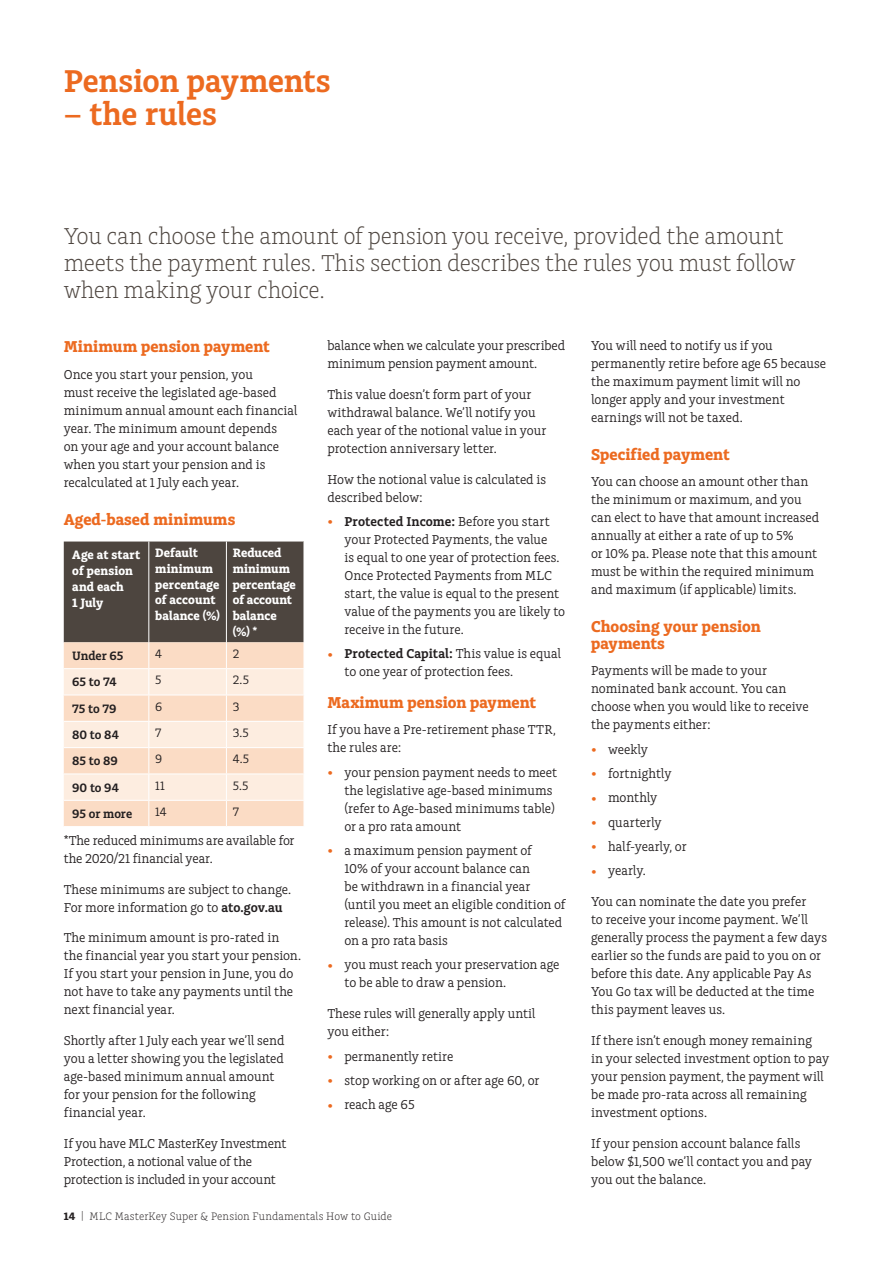
<style>
.page{position:relative;width:893px;height:1263px;background:#fff}
.page>*{position:absolute;margin:0;border:0;box-sizing:border-box;transform-origin:0 0}
.t1{font:600 33px "Charlie Std";letter-spacing:-.01em;color:#ec6a20}
.t2{font:300 24px/27px "Charlie Std";letter-spacing:-.02em;color:#4d453f}
.t3{font:700 16.5px/16.5px "Charlie Std";color:#ec6a20}
.t4{font:13.5px/18px "Charlie Std";color:#231f20}
.t5{font:700 12.75px/15.8px "Charlie Std";letter-spacing:.005em;color:#fff}
.t6{font:600 12.75px "Charlie Std";color:#231f20}
.t7{font:12.75px "Charlie Std";color:#231f20}
.t8{font:300 11.25px "Charlie Std";letter-spacing:.01em;color:#231f20}
.s1{font-size:18px;color:#ec6a20}
.s2{font-weight:600}
.s3{font-weight:700}
</style>
<div class="page">
<svg style="left:64px;top:541px;width:240px;height:285px;background:#bdab9d"></svg>
<hr style="left:149px;top:668px;width:77px;height:1px;background:#fff">
<hr style="left:226px;top:668px;width:78px;height:1px;background:#fff">
<hr style="left:149px;top:695px;width:77px;height:1px;background:#fff">
<hr style="left:226px;top:695px;width:78px;height:1px;background:#fff">
<hr style="left:149px;top:721px;width:77px;height:1px;background:#fff">
<hr style="left:226px;top:721px;width:78px;height:1px;background:#fff">
<hr style="left:149px;top:747px;width:77px;height:1px;background:#fff">
<hr style="left:226px;top:747px;width:78px;height:1px;background:#fff">
<hr style="left:149px;top:773px;width:77px;height:1px;background:#fff">
<hr style="left:226px;top:773px;width:78px;height:1px;background:#fff">
<hr style="left:149px;top:800px;width:77px;height:1px;background:#fff">
<hr style="left:226px;top:800px;width:78px;height:1px;background:#fff">
<h1 class="t1" style="left:64px;top:62px;width:268px">Pension payments</h1>
<h1 class="t1" style="left:64px;top:95px;width:155px">– the rules</h1>
<h2 class="t2" style="left:64px;top:222px;width:733px">You can choose the amount of pension you receive, provided the amount meets the payment rules. This section describes the rules you must follow when making your choice.</h2>
<p class="t4" style="left:591px;top:337px;width:237px">You will need to notify us if you permanently retire before age 65 because the maximum payment limit will no longer apply and your investment earnings will not be taxed.</p>
<p class="t3" style="left:591px;top:446px;width:140px">Specified payment</p>
<p class="t4" style="left:591px;top:473px;width:230px">You can choose an amount other than the minimum or maximum, and you can elect to have that amount increased annually at either a rate of up to 5%<br>or 10% pa. Please note that this amount must be within the required minimum and maximum (if applicable) limits.</p>
<p class="t3" style="left:591px;top:619px;width:171px">Choosing your pension payments</p>
<p class="t4" style="left:591px;top:662px;width:219px">Payments will be made to your nominated bank account. You can choose when you would like to receive the payments either:</p>
<p class="t4" style="left:591px;top:740px;width:59px"><span class="s1">•</span> weekly</p>
<p class="t4" style="left:591px;top:764px;width:82px"><span class="s1">•</span> fortnightly</p>
<p class="t4" style="left:591px;top:789px;width:68px"><span class="s1">•</span> monthly</p>
<p class="t4" style="left:591px;top:813px;width:72px"><span class="s1">•</span> quarterly</p>
<p class="t4" style="left:591px;top:838px;width:97px"><span class="s1">•</span> half-yearly, or</p>
<p class="t4" style="left:591px;top:862px;width:56px"><span class="s1">•</span> yearly.</p>
<p class="t4" style="left:591px;top:893px;width:238px">You can nominate the date you prefer<br>to receive your income payment. We’ll generally process the payment a few days earlier so the funds are paid to you on or before this date. Any applicable Pay As You Go tax will be deducted at the time this payment leaves us.</p>
<p class="t4" style="left:591px;top:1031px;width:240px">If there isn’t enough money remaining<br>in your selected investment option to pay your pension payment, the payment will be made pro-rata across all remaining investment options.</p>
<p class="t4" style="left:591px;top:1134px;width:223px">If your pension account balance falls below $1,500 we’ll contact you and pay you out the balance.</p>
<p class="t4" style="left:327px;top:337px;width:239px">balance when we calculate your prescribed minimum pension payment amount.</p>
<p class="t4" style="left:327px;top:385px;width:220px">This value doesn’t form part of your withdrawal balance. We’ll notify you each year of the notional value in your protection anniversary letter.</p>
<p class="t4" style="left:327px;top:470px;width:220px">How the notional value is calculated is described below:</p>
<p class="t4" style="left:344px;top:513px;width:222px;text-indent:-17px"><span class="s1">•</span> <span class="s2">Protected Income:</span> Before you start your Protected Payments, the value<br>is equal to one year of protection fees.<br>Once Protected Payments from MLC start, the value is equal to the present value of the payments you are likely to receive in the future.</p>
<p class="t4" style="left:344px;top:645px;width:218px;text-indent:-17px"><span class="s1">•</span> <span class="s2">Protected Capital:</span> This value is equal to one year of protection fees.</p>
<p class="t3" style="left:327px;top:694px;width:210px">Maximum pension payment</p>
<p class="t4" style="left:327px;top:721px;width:230px">If you have a Pre-retirement phase TTR, the rules are:</p>
<p class="t4" style="left:344px;top:763px;width:214px;text-indent:-17px"><span class="s1">•</span> your pension payment needs to meet the legislative age-based minimums (refer to Age-based minimums table) or a pro rata amount</p>
<p class="t4" style="left:344px;top:842px;width:223px;text-indent:-17px"><span class="s1">•</span> a maximum pension payment of<br>10% of your account balance can<br>be withdrawn in a financial year<br>(until you meet an eligible condition of release). This amount is not calculated on a pro rata basis</p>
<p class="t4" style="left:344px;top:956px;width:217px;text-indent:-17px"><span class="s1">•</span> you must reach your preservation age to be able to draw a pension.</p>
<p class="t4" style="left:327px;top:1005px;width:210px">These rules will generally apply until you either:</p>
<p class="t4" style="left:327px;top:1047px;width:128px"><span class="s1">•</span> permanently retire</p>
<p class="t4" style="left:327px;top:1071px;width:214px"><span class="s1">•</span> stop working on or after age 60, or</p>
<p class="t4" style="left:327px;top:1096px;width:89px"><span class="s1">•</span> reach age 65</p>
<p class="t3" style="left:64px;top:339px;width:207px">Minimum pension payment</p>
<p class="t4" style="left:64px;top:365px;width:235px">Once you start your pension, you<br>must receive the legislated age-based minimum annual amount each financial year. The minimum amount depends<br>on your age and your account balance when you start your pension and is recalculated at 1 July each year.</p>
<p class="t3" style="left:64px;top:511px;width:173px">Aged-based minimums</p>
<p class="t5" style="left:72px;top:547px;width:69px">Age at start of pension and each<br>1 July</p>
<p class="t5" style="left:155px;top:545px;width:66px">Default minimum percentage of account balance (%)</p>
<p class="t5" style="left:233px;top:545px;width:65px">Reduced minimum percentage of account balance (%) *</p>
<p class="t6" style="left:72px;top:649px;width:53px">Under 65</p>
<p class="t7" style="left:155px;top:646px;width:9px">4</p>
<p class="t7" style="left:233px;top:646px;width:8px">2</p>
<p class="t6" style="left:72px;top:675px;width:46px">65 to 74</p>
<p class="t7" style="left:155px;top:673px;width:8px">5</p>
<p class="t7" style="left:233px;top:673px;width:18px">2.5</p>
<p class="t6" style="left:72px;top:701px;width:46px">75 to 79</p>
<p class="t7" style="left:155px;top:699px;width:9px">6</p>
<p class="t7" style="left:233px;top:699px;width:8px">3</p>
<p class="t6" style="left:72px;top:728px;width:48px">80 to 84</p>
<p class="t7" style="left:155px;top:725px;width:8px">7</p>
<p class="t7" style="left:233px;top:725px;width:18px">3.5</p>
<p class="t6" style="left:72px;top:754px;width:47px">85 to 89</p>
<p class="t7" style="left:155px;top:752px;width:9px">9</p>
<p class="t7" style="left:233px;top:752px;width:18px">4.5</p>
<p class="t6" style="left:72px;top:780px;width:48px">90 to 94</p>
<p class="t7" style="left:155px;top:778px;width:11px">11</p>
<p class="t7" style="left:233px;top:778px;width:17px">5.5</p>
<p class="t6" style="left:72px;top:806px;width:61px">95 or more</p>
<p class="t7" style="left:155px;top:804px;width:13px">14</p>
<p class="t7" style="left:233px;top:804px;width:8px">7</p>
<p class="t4" style="left:64px;top:832px;width:232px">*The reduced minimums are available for the 2020/21 financial year.</p>
<p class="t4" style="left:64px;top:880px;width:229px">These minimums are subject to change.<br>For more information go to <span class="s2">ato.gov.au</span></p>
<p class="t4" style="left:64px;top:929px;width:239px">The minimum amount is pro-rated in the financial year you start your pension.<br>If you start your pension in June, you do not have to take any payments until the next financial year.</p>
<p class="t4" style="left:64px;top:1032px;width:222px">Shortly after 1 July each year we’ll send you a letter showing you the legislated age-based minimum annual amount for your pension for the following financial year.</p>
<p class="t4" style="left:64px;top:1135px;width:224px">If you have MLC MasterKey Investment<br>Protection, a notional value of the protection is included in your account</p>
<p class="t8" style="left:64px;top:1210px;width:330px"><span class="s3">14</span> | MLC MasterKey Super &amp; Pension Fundamentals How to Guide</p>
</div>
